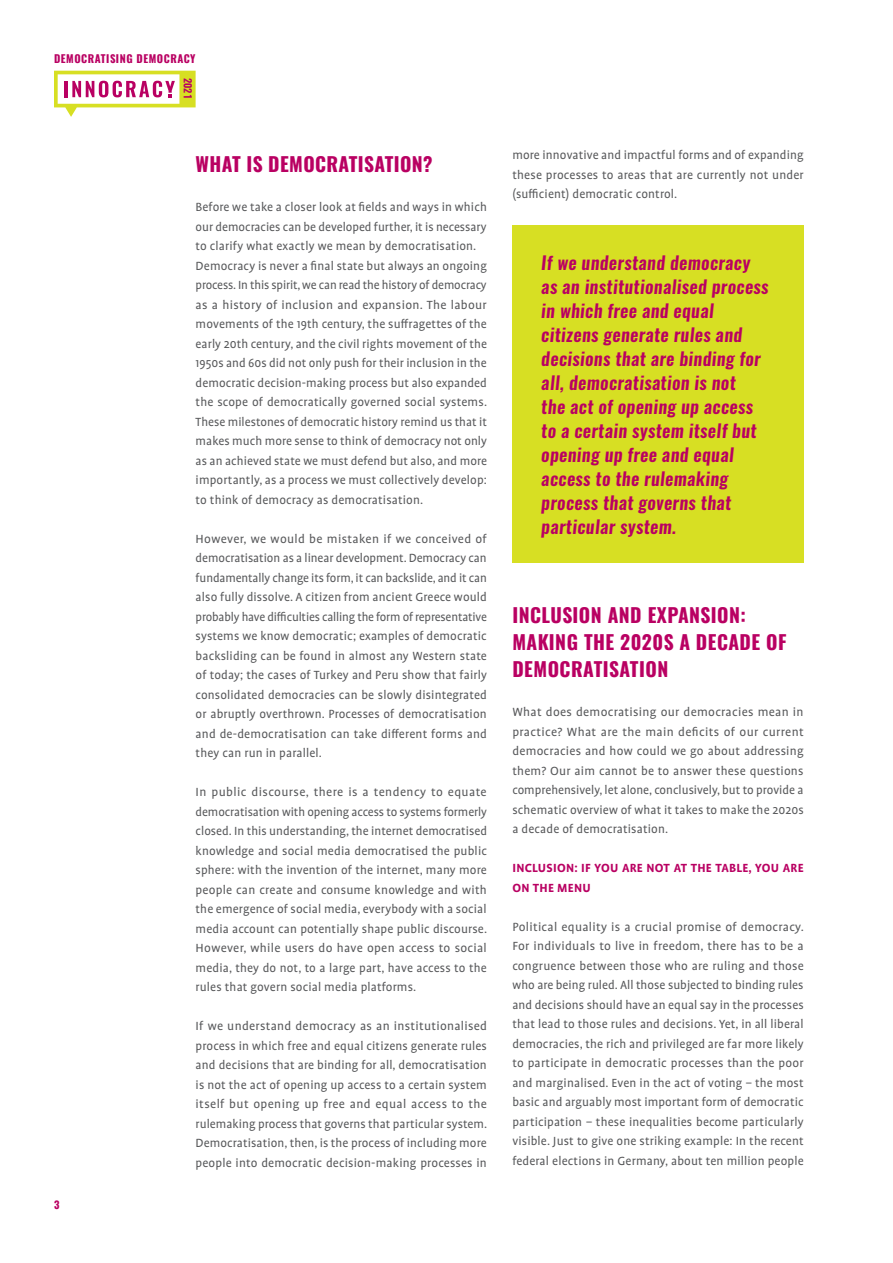
<style>
.page{position:relative;width:893px;height:1263px;background:#fff}
.page>*{position:absolute;margin:0;border:0;box-sizing:border-box;transform-origin:0 0}
.t1{font:700 19.5px/27px "Oswald";letter-spacing:.025em;color:#b90062}
.t2{font:italic 600 18px/24px "Oswald";letter-spacing:.02em;color:#b90062}
.t3{font:13.5px/19.5px "Profile Pro";letter-spacing:.01em;color:#58595b;text-align:justify}
.t4{font:700 13.5px/19.5px "Profile Pro";letter-spacing:.02em;color:#b90062}
.t5{font:700 10.8px "Oswald";letter-spacing:.05em;color:#b90062}
.t6{font:700 10.5px "Oswald";color:#b90062}
.t7{font:600 10.05px "Oswald";color:#b90062}
</style>
<div class="page">
<svg style="left:54px;top:71px;width:142px;height:46px"></svg>
<div style="left:512px;top:225px;width:292px;height:338px;background:#d7df23"></div>
<p class="t5" style="left:54px;top:49px;width:143px">DEMOCRATISING DEMOCRACY</p>
<p class="t7" style="left:195px;top:78px;width:22px;rotate:90deg">2021</p>
<p class="t6" style="left:54px;top:1195px;width:7px">3</p>
<h1 class="t1" style="left:196px;top:149px;width:239px">WHAT IS DEMOCRATISATION?</h1>
<p class="t3" style="left:196px;top:198px;width:293px;text-align:left">Before we take a closer look at fields and ways in which our democracies can be developed further, it is necessary to clarify what exactly we mean by democratisation.<br>Democracy is never a final state but always an ongoing process. In this spirit, we can read the history of democracy as a history of inclusion and expansion. The labour movements of the 19th century, the suffragettes of the early 20th century, and the civil rights movement of the 1950s and 60s did not only push for their inclusion in the democratic decision-making process but also expanded the scope of democratically governed social systems.<br>These milestones of democratic history remind us that it makes much more sense to think of democracy not only as an achieved state we must defend but also, and more importantly, as a process we must collectively develop: to think of democracy as democratisation.</p>
<p class="t3" style="left:196px;top:529px;width:293px">However, we would be mistaken if we conceived of democratisation as a linear development. Democracy can fundamentally change its form, it can backslide, and it can also fully dissolve. A citizen from ancient Greece would probably have difficulties calling the form of representative systems we know democratic; examples of democratic backsliding can be found in almost any Western state of today; the cases of Turkey and Peru show that fairly consolidated democracies can be slowly disintegrated or abruptly overthrown. Processes of democratisation and de-democratisation can take different forms and they can run in parallel.</p>
<p class="t3" style="left:196px;top:783px;width:293px">In public discourse, there is a tendency to equate democratisation with opening access to systems formerly closed. In this understanding, the internet democratised knowledge and social media democratised the public sphere: with the invention of the internet, many more people can create and consume knowledge and with the emergence of social media, everybody with a social media account can potentially shape public discourse.<br>However, while users do have open access to social media, they do not, to a large part, have access to the rules that govern social media platforms.</p>
<p class="t3" style="left:196px;top:1017px;width:293px">If we understand democracy as an institutionalised process in which free and equal citizens generate rules and decisions that are binding for all, democratisation is not the act of opening up access to a certain system itself but opening up free and equal access to the rulemaking process that governs that particular system.<br>Democratisation, then, is the process of including more people into democratic decision-making processes in</p>
<p class="t3" style="left:512px;top:146px;width:293px">more innovative and impactful forms and of expanding these processes to areas that are currently not under (sufficient) democratic control.</p>
<p class="t2" style="left:541px;top:251px;width:229px">If we understand democracy as an institutionalised process in which free and equal citizens generate rules and decisions that are binding for all, democratisation is not<br>the act of opening up access to a certain system itself but opening up free and equal access to the rulemaking process that governs that particular system.</p>
<h1 class="t1" style="left:512px;top:600px;width:276px">INCLUSION AND EXPANSION:<br>MAKING THE 2020S A DECADE OF<br>DEMOCRATISATION</h1>
<p class="t3" style="left:512px;top:703px;width:293px">What does democratising our democracies mean in practice? What are the main deficits of our current democracies and how could we go about addressing them? Our aim cannot be to answer these questions comprehensively, let alone, conclusively, but to provide a schematic overview of what it takes to make the 2020s a decade of democratisation.</p>
<p class="t4" style="left:512px;top:859px;width:293px">INCLUSION: IF YOU ARE NOT AT THE TABLE, YOU ARE<br>ON THE MENU</p>
<p class="t3" style="left:512px;top:917px;width:293px">Political equality is a crucial promise of democracy.<br>For individuals to live in freedom, there has to be a congruence between those who are ruling and those who are being ruled. All those subjected to binding rules and decisions should have an equal say in the processes that lead to those rules and decisions. Yet, in all liberal democracies, the rich and privileged are far more likely to participate in democratic processes than the poor and marginalised. Even in the act of voting – the most basic and arguably most important form of democratic participation – these inequalities become particularly visible. Just to give one striking example: In the recent federal elections in Germany, about ten million people</p>
</div>
